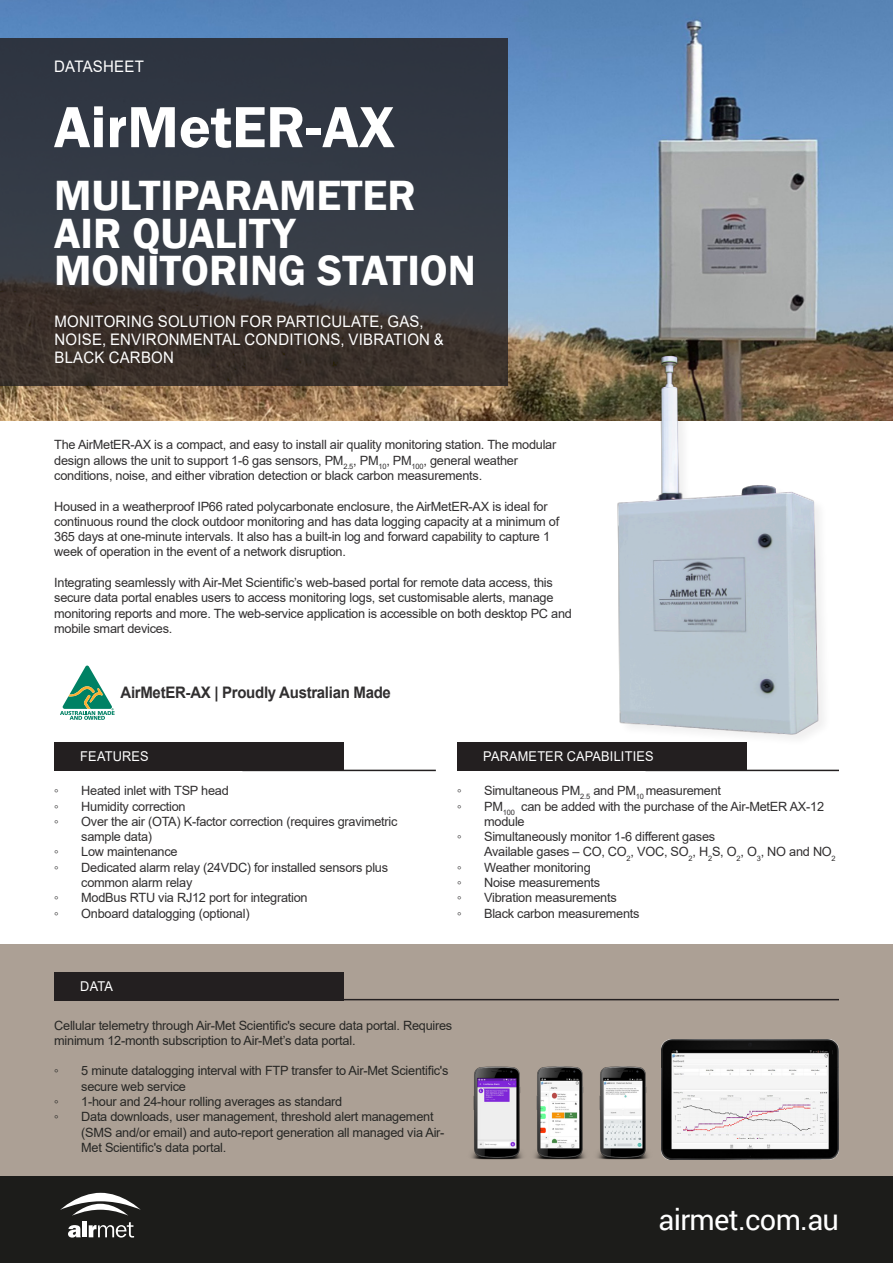
<style>
.page{position:relative;width:893px;height:1263px;background:#fff}
.page>*{position:absolute;margin:0;border:0;box-sizing:border-box;transform-origin:0 0}
.t1{font:600 60px "Franklin Gothic";color:#fff}
.t2{font:600 43.5px/37.5px "Franklin Gothic";color:#fff}
.t3{font:28.95px "Roboto";letter-spacing:-.025em;color:#fff}
.t4{font:15.9px/18px "Arial";letter-spacing:.015em;color:#fff;scale:.94 1}
.t5{font:700 15.9px "Arial";letter-spacing:-.02em;color:#312f30;scale:.94 1}
.t6{font:13.5px "Arial";letter-spacing:.015em;color:#fff;scale:.94 1}
.t7{font:12.75px/15.3px "Arial";letter-spacing:-.02em;color:#312f30}
.t8{font:12.75px/15.3px "Arial";letter-spacing:-.02em;color:#272725}
</style>
<div class="page">
<div style="left:0;top:1176px;width:893px;height:87px;background:#1c1c1a"></div>
<svg style="left:60px;top:1193px;width:81px;height:44px"></svg>
<img style="left:0;top:0;width:893px;height:421px">
<svg style="left:0;top:38px;width:507px;height:348px;background:#35373d"></svg>
<div style="left:0;top:944px;width:893px;height:232px;background:#aca095"></div>
<div style="left:54px;top:742px;width:290px;height:29px;background:#231f20"></div>
<hr style="left:242px;top:770px;width:194px;height:1px;background:#231f20">
<div style="left:457px;top:742px;width:290px;height:29px;background:#231f20"></div>
<div style="left:54px;top:972px;width:290px;height:28px;background:#231f20"></div>
<hr style="left:242px;top:999px;width:597px;height:1px;background:#231f20">
<img style="left:661px;top:1040px;width:178px;height:120px">
<img style="left:471px;top:1067px;width:178px;height:92px">
<img style="left:575px;top:351px;width:274px;height:421px">
<svg style="left:60px;top:665px;width:55px;height:55px"></svg>
<p class="t4" style="left:54px;top:58px;width:97px">DATASHEET</p>
<h1 class="t1" style="left:54px;top:90px;width:342px">AirMetER-AX</h1>
<h2 class="t2" style="left:54px;top:177px;width:423px">MULTIPARAMETER<br>AIR QUALITY<br>MONITORING STATION</h2>
<p class="t4" style="left:54px;top:312px;width:416px">MONITORING SOLUTION FOR PARTICULATE, GAS,<br>NOISE, ENVIRONMENTAL CONDITIONS, VIBRATION &amp;<br>BLACK CARBON</p>
<p class="t7" style="left:54px;top:437px;width:504px">The AirMetER-AX is a compact, and easy to install air quality monitoring station. The modular design allows the unit to support 1-6 gas sensors, PM<sub>2.5</sub>, PM<sub>10</sub>, PM<sub>100</sub>, general weather conditions, noise, and either vibration detection or black carbon measurements.</p>
<p class="t7" style="left:54px;top:498px;width:507px">Housed in a weatherproof IP66 rated polycarbonate enclosure, the AirMetER-AX is ideal for continuous round the clock outdoor monitoring and has data logging capacity at a minimum of 365 days at one-minute intervals. It also has a built-in log and forward capability to capture 1 week of operation in the event of a network disruption.</p>
<p class="t7" style="left:54px;top:575px;width:519px">Integrating seamlessly with Air-Met Scientific’s web-based portal for remote data access, this secure data portal enables users to access monitoring logs, set customisable alerts, manage monitoring reports and more. The web-service application is accessible on both desktop PC and mobile smart devices.</p>
<p class="t5" style="left:121px;top:681px;width:289px">AirMetER-AX | Proudly Australian Made</p>
<p class="t6" style="left:80px;top:747px;width:74px">FEATURES</p>
<p class="t6" style="left:483px;top:747px;width:183px">PARAMETER CAPABILITIES</p>
<p class="t7" style="left:54px;top:783px;width:6px">◦</p>
<p class="t7" style="left:81px;top:783px;width:149px">Heated inlet with TSP head</p>
<p class="t7" style="left:54px;top:798px;width:6px">◦</p>
<p class="t7" style="left:81px;top:798px;width:106px">Humidity correction</p>
<p class="t7" style="left:54px;top:814px;width:6px">◦</p>
<p class="t7" style="left:81px;top:814px;width:318px">Over the air (OTA) K-factor correction (requires gravimetric sample data)</p>
<p class="t7" style="left:54px;top:844px;width:6px">◦</p>
<p class="t7" style="left:81px;top:844px;width:98px">Low maintenance</p>
<p class="t7" style="left:54px;top:859px;width:6px">◦</p>
<p class="t7" style="left:81px;top:859px;width:308px">Dedicated alarm relay (24VDC) for installed sensors plus common alarm relay</p>
<p class="t7" style="left:54px;top:890px;width:6px">◦</p>
<p class="t7" style="left:81px;top:890px;width:228px">ModBus RTU via RJ12 port for integration</p>
<p class="t7" style="left:54px;top:905px;width:6px">◦</p>
<p class="t7" style="left:81px;top:905px;width:170px">Onboard datalogging (optional)</p>
<p class="t6" style="left:80px;top:977px;width:36px">DATA</p>
<p class="t7" style="left:457px;top:783px;width:6px">◦</p>
<p class="t7" style="left:484px;top:783px;width:238px">Simultaneous PM<sub>2.5</sub> and PM<sub>10</sub> measurement</p>
<p class="t7" style="left:457px;top:798px;width:6px">◦</p>
<p class="t7" style="left:484px;top:798px;width:341px">PM<sub>100</sub> can be added with the purchase of the Air-MetER AX-12 module</p>
<p class="t7" style="left:457px;top:829px;width:6px">◦</p>
<p class="t7" style="left:484px;top:829px;width:353px">Simultaneously monitor 1-6 different gases<br>Available gases – CO, CO<sub>2</sub>, VOC, SO<sub>2</sub>, H<sub>2</sub>S, O<sub>2</sub>, O<sub>3</sub>, NO and NO<sub>2</sub></p>
<p class="t7" style="left:457px;top:859px;width:6px">◦</p>
<p class="t7" style="left:484px;top:859px;width:108px">Weather monitoring</p>
<p class="t7" style="left:457px;top:875px;width:6px">◦</p>
<p class="t7" style="left:484px;top:875px;width:118px">Noise measurements</p>
<p class="t7" style="left:457px;top:890px;width:6px">◦</p>
<p class="t7" style="left:484px;top:890px;width:134px">Vibration measurements</p>
<p class="t7" style="left:457px;top:905px;width:6px">◦</p>
<p class="t7" style="left:484px;top:905px;width:157px">Black carbon measurements</p>
<p class="t8" style="left:54px;top:1017px;width:400px">Cellular telemetry through Air-Met Scientific's secure data portal. Requires minimum 12-month subscription to Air-Met’s data portal.</p>
<p class="t8" style="left:54px;top:1063px;width:6px">◦</p>
<p class="t8" style="left:81px;top:1063px;width:369px">5 minute datalogging interval with FTP transfer to Air-Met Scientific's secure web service</p>
<p class="t8" style="left:54px;top:1094px;width:6px">◦</p>
<p class="t8" style="left:81px;top:1094px;width:263px">1-hour and 24-hour rolling averages as standard</p>
<p class="t8" style="left:54px;top:1109px;width:6px">◦</p>
<p class="t8" style="left:81px;top:1109px;width:365px">Data downloads, user management, threshold alert management (SMS and/or email) and auto-report generation all managed via Air-<br>Met Scientific's data portal.</p>
<h3 class="t3" style="left:659px;top:1199px;width:182px">airmet.com.au</h3>
</div>
